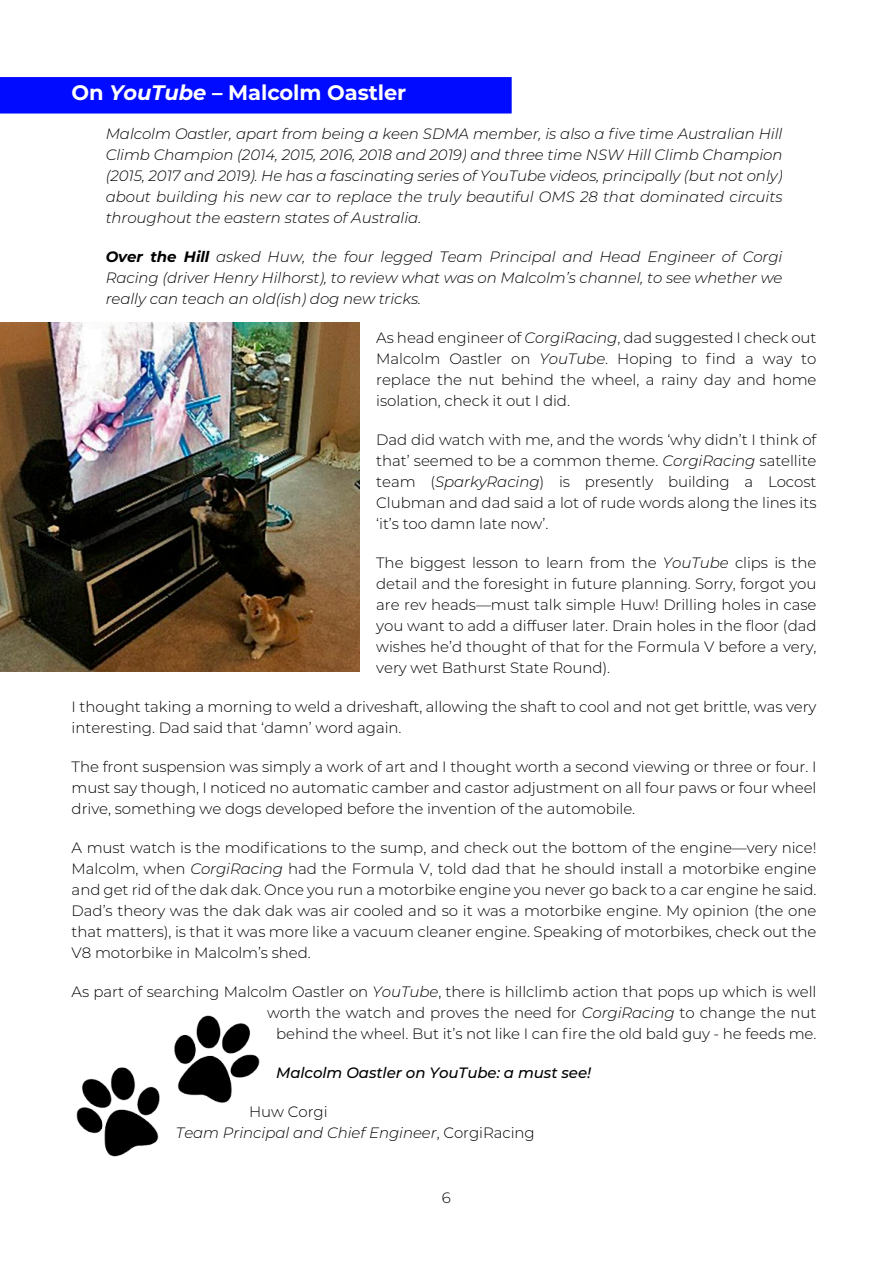
<style>
.page{position:relative;width:893px;height:1263px;background:#fff}
.page>*{position:absolute;margin:0;border:0;box-sizing:border-box;transform-origin:0 0}
.t1{font:700 21px "Montserrat";letter-spacing:-.005em;color:#fff}
.t2{font:300 15px/21px "Montserrat";letter-spacing:-.005em;color:#000;text-align:justify}
.t3{font:italic 300 15px/21px "Montserrat";letter-spacing:-.005em;color:#000;text-align:justify}
.t4{font:italic 500 15px "Montserrat";letter-spacing:-.005em;color:#000}
.s1{font-style:italic}
.s2{font-weight:700}
.s3{font-style:normal}
</style>
<div class="page">
<div style="left:0;top:77px;width:512px;height:37px;background:#000bff"></div>
<img style="left:0;top:323px;width:359px;height:349px">
<img style="left:76px;top:1015px;width:184px;height:142px">
<h1 class="t1" style="left:72px;top:80px;width:336px">On <span class="s1">YouTube</span> – Malcolm Oastler</h1>
<p class="t3" style="left:106px;top:123px;width:678px">Malcolm Oastler, apart from being a keen SDMA member, is also a five time Australian Hill Climb Champion (2014, 2015, 2016, 2018 and 2019) and three time NSW Hill Climb Champion (2015, 2017 and 2019). He has a fascinating series of YouTube videos, principally (but not only) about building his new car to replace the truly beautiful OMS 28 that dominated circuits throughout the eastern states of Australia.</p>
<p class="t3" style="left:106px;top:246px;width:678px"><span class="s2">Over the Hill</span> asked Huw, the four legged Team Principal and Head Engineer of Corgi Racing (driver Henry Hilhorst), to review what was on Malcolm’s channel, to see whether we really can teach an old(ish) dog new tricks.</p>
<p class="t2" style="left:376px;top:327px;width:442px">As head engineer of <span class="s1">CorgiRacing</span>, dad suggested I check out Malcolm Oastler on <span class="s1">YouTube</span>. Hoping to find a way to replace the nut behind the wheel, a rainy day and home isolation, check it out I did.</p>
<p class="t2" style="left:376px;top:429px;width:442px">Dad did watch with me, and the words ‘why didn’t I think of that’ seemed to be a common theme. <span class="s1">CorgiRacing</span> satellite team (<span class="s1">SparkyRacing</span>) is presently building a Locost Clubman and dad said a lot of rude words along the lines its ‘it’s too damn late now’.</p>
<p class="t2" style="left:376px;top:552px;width:442px">The biggest lesson to learn from the <span class="s1">YouTube</span> clips is the detail and the foresight in future planning. Sorry, forgot you are rev heads—must talk simple Huw! Drilling holes in case you want to add a diffuser later. Drain holes in the floor (dad wishes he’d thought of that for the Formula V before a very, very wet Bathurst State Round).</p>
<p class="t2" style="left:72px;top:696px;width:746px">I thought taking a morning to weld a driveshaft, allowing the shaft to cool and not get brittle, was very interesting. Dad said that ‘damn’ word again.</p>
<p class="t2" style="left:72px;top:756px;width:746px">The front suspension was simply a work of art and I thought worth a second viewing or three or four. I must say though, I noticed no automatic camber and castor adjustment on all four paws or four wheel drive, something we dogs developed before the invention of the automobile.</p>
<p class="t2" style="left:72px;top:837px;width:746px">A must watch is the modifications to the sump, and check out the bottom of the engine—very nice!<br>Malcolm, when <span class="s1">CorgiRacing</span> had the Formula V, told dad that he should install a motorbike engine and get rid of the dak dak. Once you run a motorbike engine you never go back to a car engine he said.<br>Dad’s theory was the dak dak was air cooled and so it was a motorbike engine. My opinion (the one that matters), is that it was more like a vacuum cleaner engine. Speaking of motorbikes, check out the V8 motorbike in Malcolm’s shed.</p>
<p class="t2" style="left:72px;top:981px;width:746px;text-align:right">As part of searching Malcolm Oastler on <span class="s1">YouTube</span>, there is hillclimb action that pops up which is well worth the watch and proves the need for <span class="s1">CorgiRacing</span> to change the nut<br>behind the wheel. But it’s not like I can fire the old bald guy - he feeds me.</p>
<p class="t4" style="left:276px;top:1063px;width:316px">Malcolm Oastler on YouTube: a must see!</p>
<p class="t3" style="left:176px;top:1101px;width:360px;text-indent:73px"><span class="s3">Huw Corgi<br></span>Team Principal and Chief Engineer<span class="s3">, CorgiRacing</span></p>
<p class="t2" style="left:442px;top:1187px;width:11px">6</p>
</div>
